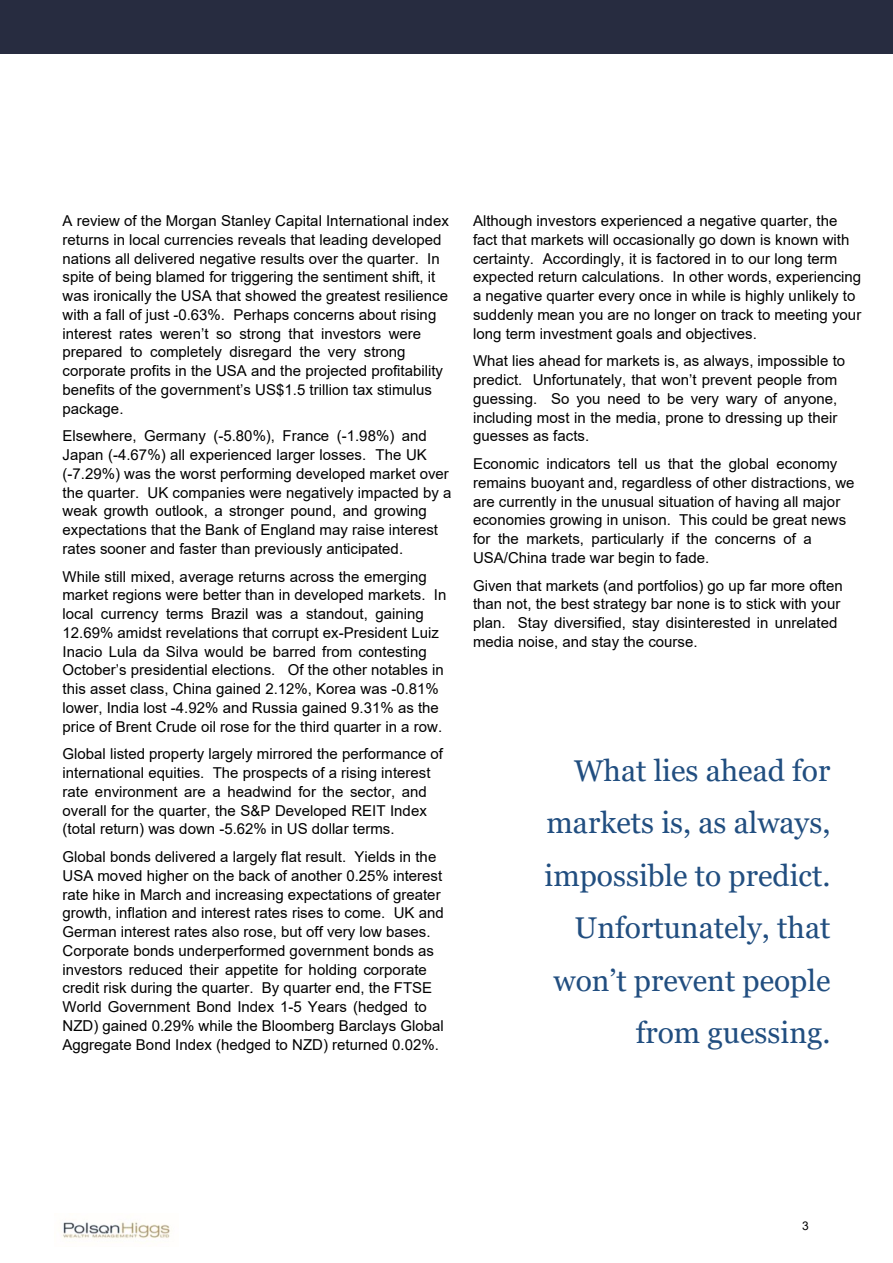
<style>
.page{position:relative;width:893px;height:1263px;background:#fff}
.page>*{position:absolute;margin:0;border:0;box-sizing:border-box;transform-origin:0 0}
.t1{font:30px/52.5px "Georgia";color:#214e80;text-align:right}
.t2{font:15px/18.8px "Arial";color:#000}
.t3{font:12px "Arial";color:#000}
</style>
<div class="page">
<div style="left:0;top:0;width:893px;height:54px;background:#272c40"></div>
<img style="left:62px;top:1221px;width:108px;height:18px">
<p class="t2" style="left:63px;top:213px;width:388px">A review of the Morgan Stanley Capital International index returns in local currencies reveals that leading developed nations all delivered negative results over the quarter. In spite of being blamed for triggering the sentiment shift, it was ironically the USA that showed the greatest resilience with a fall of just -0.63%. Perhaps concerns about rising interest rates weren’t so strong that investors were prepared to completely disregard the very strong corporate profits in the USA and the projected profitability benefits of the government’s US$1.5 trillion tax stimulus package.</p>
<p class="t2" style="left:63px;top:428px;width:390px">Elsewhere, Germany (-5.80%), France (-1.98%) and Japan (-4.67%) all experienced larger losses. The UK (-7.29%) was the worst performing developed market over the quarter. UK companies were negatively impacted by a weak growth outlook, a stronger pound, and growing expectations that the Bank of England may raise interest rates sooner and faster than previously anticipated.</p>
<p class="t2" style="left:63px;top:568px;width:385px">While still mixed, average returns across the emerging market regions were better than in developed markets. In local currency terms Brazil was a standout, gaining 12.69% amidst revelations that corrupt ex-President Luiz Inacio Lula da Silva would be barred from contesting October’s presidential elections. Of the other notables in this asset class, China gained 2.12%, Korea was -0.81% lower, India lost -4.92% and Russia gained 9.31% as the price of Brent Crude oil rose for the third quarter in a row.</p>
<p class="t2" style="left:63px;top:746px;width:382px">Global listed property largely mirrored the performance of international equities. The prospects of a rising interest rate environment are a headwind for the sector, and overall for the quarter, the S&amp;P Developed REIT Index (total return) was down -5.62% in US dollar terms.</p>
<p class="t2" style="left:63px;top:849px;width:383px">Global bonds delivered a largely flat result. Yields in the USA moved higher on the back of another 0.25% interest rate hike in March and increasing expectations of greater growth, inflation and interest rates rises to come. UK and German interest rates also rose, but off very low bases.<br>Corporate bonds underperformed government bonds as investors reduced their appetite for holding corporate credit risk during the quarter. By quarter end, the FTSE World Government Bond Index 1-5 Years (hedged to NZD) gained 0.29% while the Bloomberg Barclays Global Aggregate Bond Index (hedged to NZD) returned 0.02%.</p>
<p class="t2" style="left:473px;top:213px;width:390px">Although investors experienced a negative quarter, the fact that markets will occasionally go down is known with certainty. Accordingly, it is factored in to our long term expected return calculations. In other words, experiencing a negative quarter every once in while is highly unlikely to suddenly mean you are no longer on track to meeting your long term investment goals and objectives.</p>
<p class="t2" style="left:473px;top:353px;width:374px">What lies ahead for markets is, as always, impossible to predict. Unfortunately, that won’t prevent people from guessing. So you need to be very wary of anyone, including most in the media, prone to dressing up their guesses as facts.</p>
<p class="t2" style="left:473px;top:456px;width:383px">Economic indicators tell us that the global economy remains buoyant and, regardless of other distractions, we are currently in the unusual situation of having all major economies growing in unison. This could be great news for the markets, particularly if the concerns of a USA/China trade war begin to fade.</p>
<p class="t2" style="left:473px;top:577px;width:371px">Given that markets (and portfolios) go up far more often than not, the best strategy bar none is to stick with your plan. Stay diversified, stay disinterested in unrelated media noise, and stay the course.</p>
<h1 class="t1" style="left:545px;top:746px;width:287px">What lies ahead for markets is, as always, impossible to predict.<br>Unfortunately, that won’t prevent people from guessing.</h1>
<p class="t3" style="left:802px;top:1221px;width:8px">3</p>
</div>
